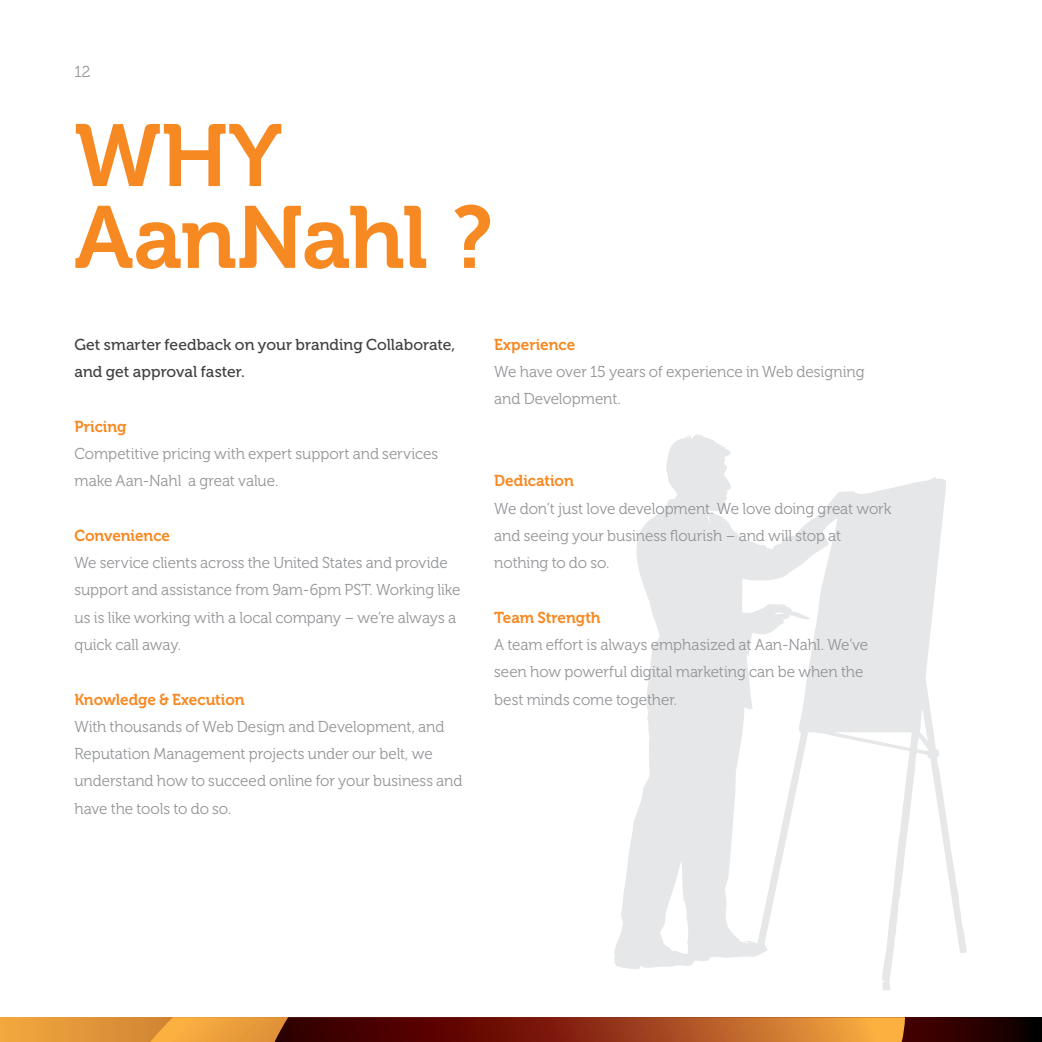
<style>
.page{position:relative;width:1042px;height:1042px;background:#fff}
.page>*{position:absolute;margin:0;border:0;box-sizing:border-box;transform-origin:0 0}
.t1{font:87.5px/81.9px "Museo 700";letter-spacing:-.01em;color:#f68922}
.t2{font:15.75px/27.3px "Museo 300";letter-spacing:-.005em;color:#939598}
.t3{font:15.75px "Museo 700";letter-spacing:-.005em;color:#f68922}
.t4{font:15.75px/27.3px "Museo 500";color:#414042}
</style>
<div class="page">
<svg style="left:0;top:1017px;width:1042px;height:25px;background:#844b1c"></svg>
<svg style="left:130px;top:1017px;width:775px;height:25px;background:#a24f1f"></svg>
<svg style="left:614px;top:434px;width:353px;height:556px"></svg>
<p class="t2" style="left:74px;top:58px;width:17px">12</p>
<h1 class="t1" style="left:74px;top:116px;width:420px">WHY<br>AanNahl ?</h1>
<p class="t4" style="left:74px;top:331px;width:382px">Get smarter feedback on your branding Collaborate, and get approval faster.</p>
<p class="t3" style="left:74px;top:417px;width:54px">Pricing</p>
<p class="t2" style="left:74px;top:440px;width:365px">Competitive pricing with expert support and services make Aan-Nahl a great value.</p>
<p class="t3" style="left:74px;top:527px;width:97px">Convenience</p>
<p class="t2" style="left:74px;top:549px;width:387px">We service clients across the United States and provide support and assistance from 9am-6pm PST. Working like us is like working with a local company – we’re always a quick call away.</p>
<p class="t3" style="left:74px;top:690px;width:172px">Knowledge &amp; Execution</p>
<p class="t2" style="left:74px;top:713px;width:390px">With thousands of Web Design and Development, and Reputation Management projects under our belt, we understand how to succeed online for your business and have the tools to do so.</p>
<p class="t3" style="left:494px;top:335px;width:82px">Experience</p>
<p class="t2" style="left:494px;top:358px;width:372px">We have over 15 years of experience in Web designing and Development.</p>
<p class="t3" style="left:494px;top:472px;width:81px">Dedication</p>
<p class="t2" style="left:494px;top:495px;width:398px">We don’t just love development. We love doing great work and seeing your business flourish – and will stop at nothing to do so.</p>
<p class="t3" style="left:494px;top:608px;width:108px">Team Strength</p>
<p class="t2" style="left:494px;top:631px;width:375px">A team effort is always emphasized at Aan-Nahl. We’ve seen how powerful digital marketing can be when the best minds come together.</p>
</div>
